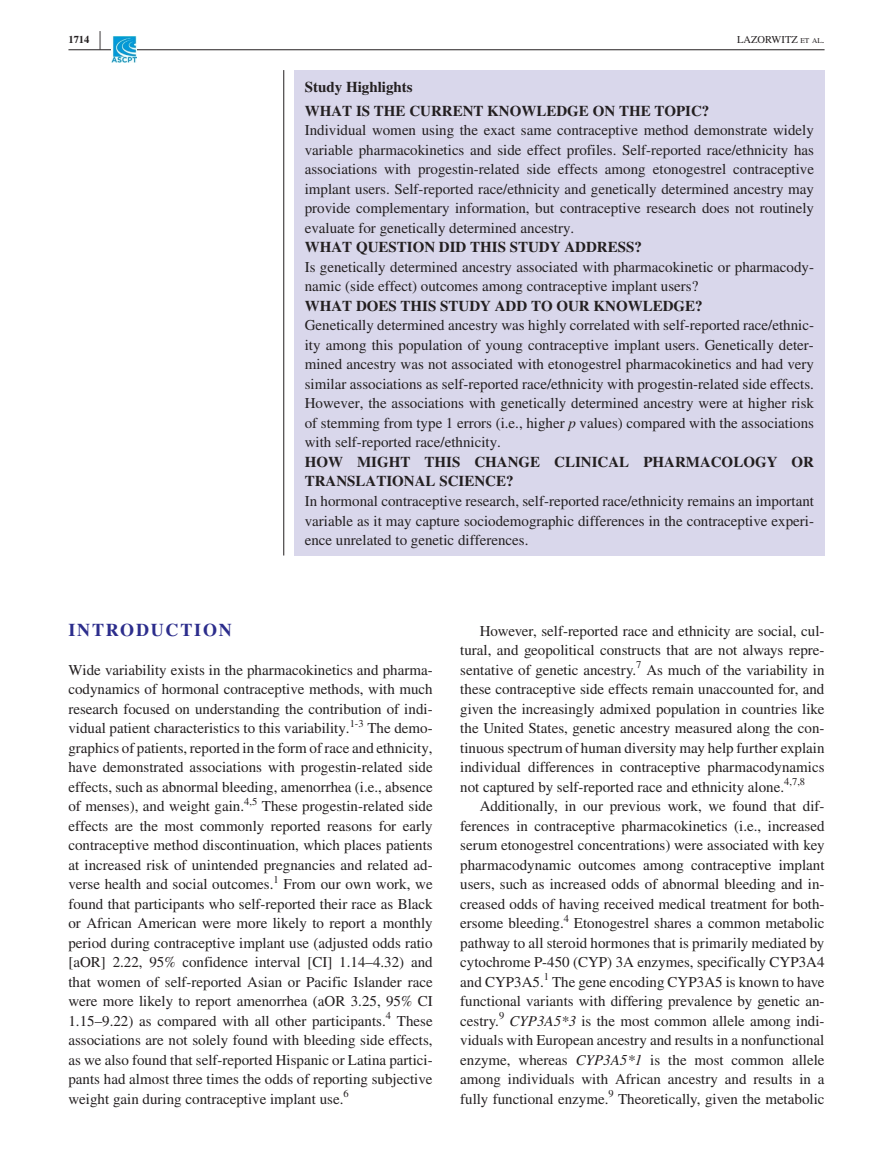
<style>
.page{position:relative;width:893px;height:1174px;background:#fff}
.page>*{position:absolute;margin:0;border:0;box-sizing:border-box;transform-origin:0 0}
.t1{font:700 25.95px "STIX";color:#231f20;scale:.36 1}
.t2{font:700 18px "STIX";letter-spacing:.1em;color:#2c2d8c}
.t3{font:15px/19.5px "STIX";color:#231f20;text-align:justify}
.t4{font:700 15px/24px "STIX";color:#231f20}
.t5{font:10.5px "STIX";color:#231f20}
.t6{font:10.5px "STIX";color:#231f20}
.t7{font:700 10.5px "STIX";color:#231f20}
.s1{font-size:7.35px}
.s2{font-style:italic}
</style>
<div class="page">
<hr style="left:68px;top:49px;width:756px;height:1px;background:#231f20">
<img style="left:111px;top:37px;width:26px;height:25px">
<div style="left:294px;top:70px;width:530px;height:485px;background:#d9d7eb"></div>
<hr style="left:283px;top:70px;width:1px;height:485px;background:#231f20">
<p class="t7" style="left:68px;top:33px;width:22px">1714</p>
<h1 class="t1" style="left:99px;top:25px;width:7px">|</h1>
<p class="t6" style="left:737px;top:32px;width:89px">LAZORWITZ <span class="s1">et al</span> .</p>
<p class="t4" style="left:305px;top:75px;width:406px">Study Highlights<br>WHAT IS THE CURRENT KNOWLEDGE ON THE TOPIC?</p>
<p class="t3" style="left:305px;top:122px;width:511px">Individual women using the exact same contraceptive method demonstrate widely variable pharmacokinetics and side effect profiles. Self-reported race/ethnicity has associations with progestin-related side effects among etonogestrel contraceptive implant users. Self-reported race/ethnicity and genetically determined ancestry may provide complementary information, but contraceptive research does not routinely evaluate for genetically determined ancestry.</p>
<p class="t4" style="left:305px;top:235px;width:339px">WHAT QUESTION DID THIS STUDY ADDRESS?</p>
<p class="t3" style="left:305px;top:258px;width:511px">Is genetically determined ancestry associated with pharmacokinetic or pharmacody&shy;namic (side effect) outcomes among contraceptive implant users?</p>
<p class="t4" style="left:305px;top:294px;width:399px">WHAT DOES THIS STUDY ADD TO OUR KNOWLEDGE?</p>
<p class="t3" style="left:305px;top:317px;width:511px">Genetically determined ancestry was highly correlated with self-reported race/ethnic&shy;ity among this population of young contraceptive implant users. Genetically deter&shy;mined ancestry was not associated with etonogestrel pharmacokinetics and had very similar associations as self-reported race/ethnicity with progestin-related side effects.<br>However, the associations with genetically determined ancestry were at higher risk of stemming from type 1 errors (i.e., higher <span class="s2">p</span> values) compared with the associations with self-reported race/ethnicity.</p>
<p class="t4" style="left:305px;top:452px;width:511px;line-height:19.5px">HOW MIGHT THIS CHANGE CLINICAL PHARMACOLOGY OR<br>TRANSLATIONAL SCIENCE?</p>
<p class="t3" style="left:305px;top:492px;width:511px">In hormonal contraceptive research, self-reported race/ethnicity remains an important variable as it may capture sociodemographic differences in the contraceptive experi&shy;ence unrelated to genetic differences.</p>
<p class="t2" style="left:68px;top:619px;width:165px">INTRODUCTION</p>
<p class="t3" style="left:68px;top:661px;width:366px">Wide variability exists in the pharmacokinetics and pharma&shy;codynamics of hormonal contraceptive methods, with much research focused on understanding the contribution of indi&shy;vidual patient characteristics to this variability.</p>
<p class="t5" style="left:350px;top:716px;width:15px">1-3</p>
<p class="t3" style="left:68px;top:719px;width:366px;text-indent:299px">The demo&shy;graphics of patients, reported in the form of race and ethnicity, have demonstrated associations with progestin-related side effects, such as abnormal bleeding, amenorrhea (i.e., absence of menses), and weight gain.</p>
<p class="t5" style="left:244px;top:794px;width:15px">4,5</p>
<p class="t3" style="left:68px;top:797px;width:366px;text-indent:193px">These progestin-related side effects are the most commonly reported reasons for early contraceptive method discontinuation, which places patients at increased risk of unintended pregnancies and related ad&shy;verse health and social outcomes.</p>
<p class="t5" style="left:273px;top:872px;width:7px">1</p>
<p class="t3" style="left:68px;top:875px;width:366px;text-indent:215px">From our own work, we found that participants who self-reported their race as Black or African American were more likely to report a monthly period during contraceptive implant use (adjusted odds ratio [aOR] 2.22, 95% confidence interval [CI] 1.14–4.32) and that women of self-reported Asian or Pacific Islander race were more likely to report amenorrhea (aOR 3.25, 95% CI 1.15–9.22) as compared with all other participants.</p>
<p class="t5" style="left:386px;top:1008px;width:7px">4</p>
<p class="t3" style="left:68px;top:1012px;width:366px;text-indent:328px">These associations are not solely found with bleeding side effects, as we also found that self-reported Hispanic or Latina partici&shy;pants had almost three times the odds of reporting subjective weight gain during contraceptive implant use.</p>
<p class="t5" style="left:343px;top:1086px;width:7px">6</p>
<p class="t3" style="left:460px;top:622px;width:366px;text-indent:20px">However, self-reported race and ethnicity are social, cul&shy;tural, and geopolitical constructs that are not always repre&shy;sentative of genetic ancestry.</p>
<p class="t5" style="left:636px;top:657px;width:7px">7</p>
<p class="t3" style="left:460px;top:661px;width:366px;text-indent:186px">As much of the variability in these contraceptive side effects remain unaccounted for, and given the increasingly admixed population in countries like the United States, genetic ancestry measured along the con&shy;tinuous spectrum of human diversity may help further explain individual differences in contraceptive pharmacodynamics not captured by self-reported race and ethnicity alone.</p>
<p class="t5" style="left:784px;top:774px;width:22px">4,7,8</p>
<p class="t3" style="left:460px;top:797px;width:366px;text-indent:20px">Additionally, in our previous work, we found that dif&shy;ferences in contraceptive pharmacokinetics (i.e., increased serum etonogestrel concentrations) were associated with key pharmacodynamic outcomes among contraceptive implant users, such as increased odds of abnormal bleeding and in&shy;creased odds of having received medical treatment for both&shy;ersome bleeding.</p>
<p class="t5" style="left:564px;top:911px;width:7px">4</p>
<p class="t3" style="left:460px;top:914px;width:366px;text-indent:114px">Etonogestrel shares a common metabolic pathway to all steroid hormones that is primarily mediated by cytochrome P-450 (CYP) 3A enzymes, specifically CYP3A4 and CYP3A5.</p>
<p class="t5" style="left:544px;top:969px;width:7px">1</p>
<p class="t3" style="left:460px;top:973px;width:366px;text-indent:92px">The gene encoding CYP3A5 is known to have functional variants with differing prevalence by genetic an&shy;cestry.</p>
<p class="t5" style="left:499px;top:1008px;width:7px">9</p>
<p class="t3" style="left:460px;top:1012px;width:366px;text-indent:49px"><span class="s2">CYP3A5*3</span> is the most common allele among indi&shy;viduals with European ancestry and results in a nonfunctional enzyme, whereas <span class="s2">CYP3A5*1</span> is the most common allele among individuals with African ancestry and results in a fully functional enzyme.</p>
<p class="t5" style="left:608px;top:1086px;width:7px">9</p>
<p class="t3" style="left:618px;top:1090px;width:208px">Theoretically, given the metabolic</p>
</div>
